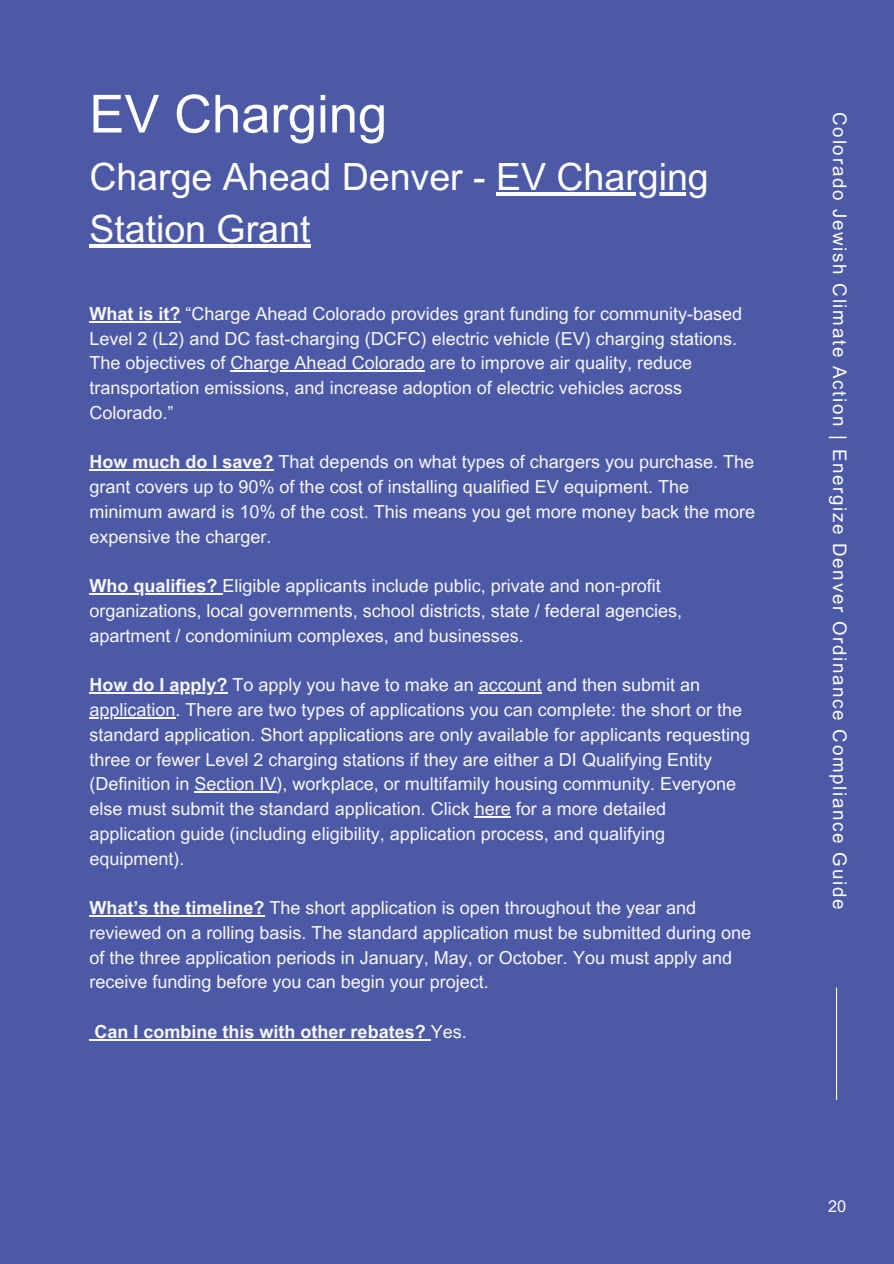
<style>
.page{position:relative;width:894px;height:1264px;background:#fff}
.page>*{position:absolute;margin:0;border:0;box-sizing:border-box;transform-origin:0 0}
.t1{font:52.5px "Arial MT Pro";color:#fff}
.t2{font:37.5px/51.8px "Arial MT Pro";color:#fff}
.t3{font:18.75px "Arial MT Pro";letter-spacing:.09em;color:#fff}
.t4{font:18px/24.8px "Arial MT Pro";color:#f8f8fa}
.t5{font:700 18px "Arial MT Pro";color:#f8f8fa}
.t6{font:16.35px "Arial MT Pro";color:#fff}
.s1{font-weight:700}
.s2{font-family:"Noto Sans"}
.s3{font-weight:400}
</style>
<div class="page">
<div style="left:0;top:0;width:893px;height:1263px;background:#4c59a6"></div>
<hr style="left:496px;top:192px;width:212px;height:3px;background:#fff">
<hr style="left:89px;top:244px;width:221px;height:3px;background:#fff">
<hr style="left:89px;top:321px;width:91px;height:1px;background:#f8f8fa">
<hr style="left:230px;top:370px;width:194px;height:1px;background:#f8f8fa">
<hr style="left:89px;top:469px;width:184px;height:1px;background:#f8f8fa">
<hr style="left:89px;top:593px;width:133px;height:1px;background:#f8f8fa">
<hr style="left:89px;top:692px;width:138px;height:1px;background:#f8f8fa">
<hr style="left:478px;top:692px;width:64px;height:1px;background:#f8f8fa">
<hr style="left:89px;top:717px;width:86px;height:1px;background:#f8f8fa">
<hr style="left:194px;top:791px;width:82px;height:1px;background:#f8f8fa">
<hr style="left:474px;top:816px;width:36px;height:1px;background:#f8f8fa">
<hr style="left:89px;top:915px;width:175px;height:1px;background:#f8f8fa">
<hr style="left:94px;top:1039px;width:336px;height:1px;background:#f8f8fa">
<hr style="left:835px;top:987px;width:1px;height:112px;background:#fff">
<h1 class="t1" style="left:89px;top:94px;width:299px">EV Charging</h1>
<h2 class="t2" style="left:89px;top:155px;width:620px">Charge Ahead Denver - EV Charging<br>Station Grant</h2>
<p class="t4" style="left:89px;top:303px;width:654px"><span class="s1">What is it?</span> “Charge Ahead Colorado provides grant funding for community-based Level 2 (L2) and DC fast-charging (DCFC) electric vehicle (EV) charging stations.<br>The objectives of Charge Ahead Colorado are to improve air quality, reduce transportation emissions, and increase adoption of electric vehicles across Colorado.”</p>
<p class="t4" style="left:89px;top:452px;width:667px"><span class="s1">How much do I save?</span> That depends on what types of chargers you purchase. The grant covers up to 90% of the cost of installing qualified EV equipment. The minimum award is 10% of the cost. This means you get more money back the more expensive the charger.</p>
<p class="t4" style="left:89px;top:575px;width:594px"><span class="s1">Who qualifies?</span> Eligible applicants include public, private and non<span class="s2">‐</span>profit organizations, local governments, school districts, state / federal agencies, apartment / condominium complexes, and businesses.</p>
<p class="t4" style="left:89px;top:674px;width:662px"><span class="s1">How do I apply?</span> To apply you have to make an account and then submit an application. There are two types of applications you can complete: the short or the standard application. Short applications are only available for applicants requesting three or fewer Level 2 charging stations if they are either a DI Qualifying Entity (Definition in Section IV), workplace, or multifamily housing community. Everyone else must submit the standard application. Click here for a more detailed application guide (including eligibility, application process, and qualifying equipment).</p>
<p class="t4" style="left:89px;top:897px;width:663px"><span class="s1">What’s the timeline?</span> The short application is open throughout the year and reviewed on a rolling basis. The standard application must be submitted during one of the three application periods in January, May, or October. You must apply and receive funding before you can begin your project.</p>
<p class="t5" style="left:94px;top:1024px;width:374px">Can I combine this with other rebates? <span class="s3">Yes.</span></p>
<p class="t3" style="left:846px;top:112px;width:798px;rotate:90deg">Colorado Jewish Climate Action | Energize Denver Ordinance Compliance Guide</p>
<p class="t6" style="left:827px;top:1200px;width:20px">20</p>
</div>
